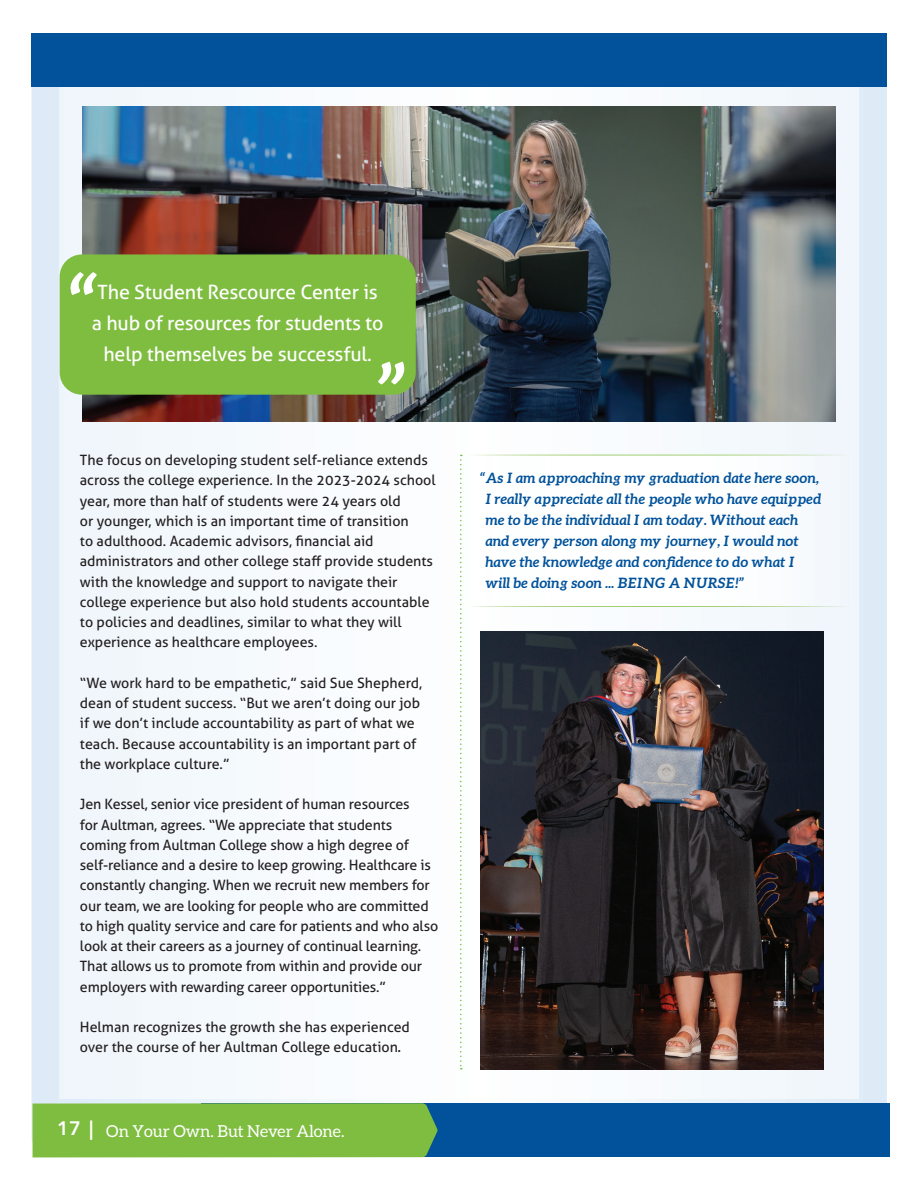
<style>
.page{position:relative;width:918px;height:1188px;background:#fff}
.page>*{position:absolute;margin:0;border:0;box-sizing:border-box;transform-origin:0 0}
.t1{font:19.65px/31.2px "Aller";letter-spacing:-.01em;color:#fff;text-align:center}
.t2{font:16.5px "Aleo";color:#fff}
.t3{font:14.25px/20.2px "Aller";color:#231f20}
.t4{font:italic 700 14.25px/21px "Aleo";color:#01529b}
.s1{font-family:"Aleo";font-weight:700;font-style:italic}
.s2{font-family:"Avenir Next LT Pro";font-weight:600;font-size:19.35px}
</style>
<div class="page">
<div style="left:478px;top:87px;width:409px;height:1017px;background:#deebf7"></div>
<div style="left:32px;top:87px;width:446px;height:1059px;background:#deebf7"></div>
<svg style="left:478px;top:87px;width:381px;height:1012px"></svg>
<div style="left:60px;top:87px;width:418px;height:1012px;background:#f6fafd"></div>
<img style="left:83px;top:106px;width:753px;height:316px">
<img style="left:469px;top:455px;width:380px;height:152px">
<svg style="left:460px;top:455px;width:2px;height:614px"></svg>
<div style="left:32px;top:34px;width:855px;height:53px;background:#01529b"></div>
<img style="left:480px;top:632px;width:343px;height:437px">
<div style="left:60px;top:254px;width:356px;height:141px;background:#7fbd41;border-radius:22px"></div>
<svg style="left:378px;top:362px;width:27px;height:23px"></svg>
<svg style="left:70px;top:272px;width:27px;height:23px"></svg>
<div style="left:201px;top:1104px;width:689px;height:53px;background:#01529b"></div>
<div style="left:33px;top:1103px;width:405px;height:54px;background:#7fbd41"></div>
<h1 class="t1" style="left:92px;top:276px;width:293px">The Student Rescource Center is a hub of resources for students to help themselves be successful.</h1>
<p class="t3" style="left:80px;top:450px;width:357px">The focus on developing student self-reliance extends across the college experience. In the 2023-2024 school year, more than half of students were 24 years old<br>or younger, which is an important time of transition<br>to adulthood. Academic advisors, financial aid administrators and other college staff provide students with the knowledge and support to navigate their college experience but also hold students accountable to policies and deadlines, similar to what they will experience as healthcare employees.</p>
<p class="t3" style="left:80px;top:673px;width:344px">“We work hard to be empathetic,” said Sue Shepherd, dean of student success. “But we aren’t doing our job if we don’t include accountability as part of what we teach. Because accountability is an important part of the workplace culture.”</p>
<p class="t3" style="left:80px;top:794px;width:360px">Jen Kessel, senior vice president of human resources<br>for Aultman, agrees. “We appreciate that students coming from Aultman College show a high degree of self-reliance and a desire to keep growing. Healthcare is constantly changing. When we recruit new members for our team, we are looking for people who are committed to high quality service and care for patients and who also look at their careers as a journey of continual learning.<br>That allows us to promote from within and provide our employers with rewarding career opportunities.”</p>
<p class="t3" style="left:80px;top:1017px;width:332px">Helman recognizes the growth she has experienced over the course of her Aultman College education<span class="s1">.</span></p>
<p class="t2" style="left:57px;top:1122px;width:289px"><span class="s2">17 |</span> On Your Own. But Never Alone.</p>
<p class="t4" style="left:485px;top:467px;width:337px;text-indent:-5px">“ As I am approaching my graduation date here soon, I really appreciate all the people who have equipped me to be the individual I am today. Without each and every person along my journey, I would not have the knowledge and confidence to do what I will be doing soon ... BEING A NURSE!”</p>
</div>
